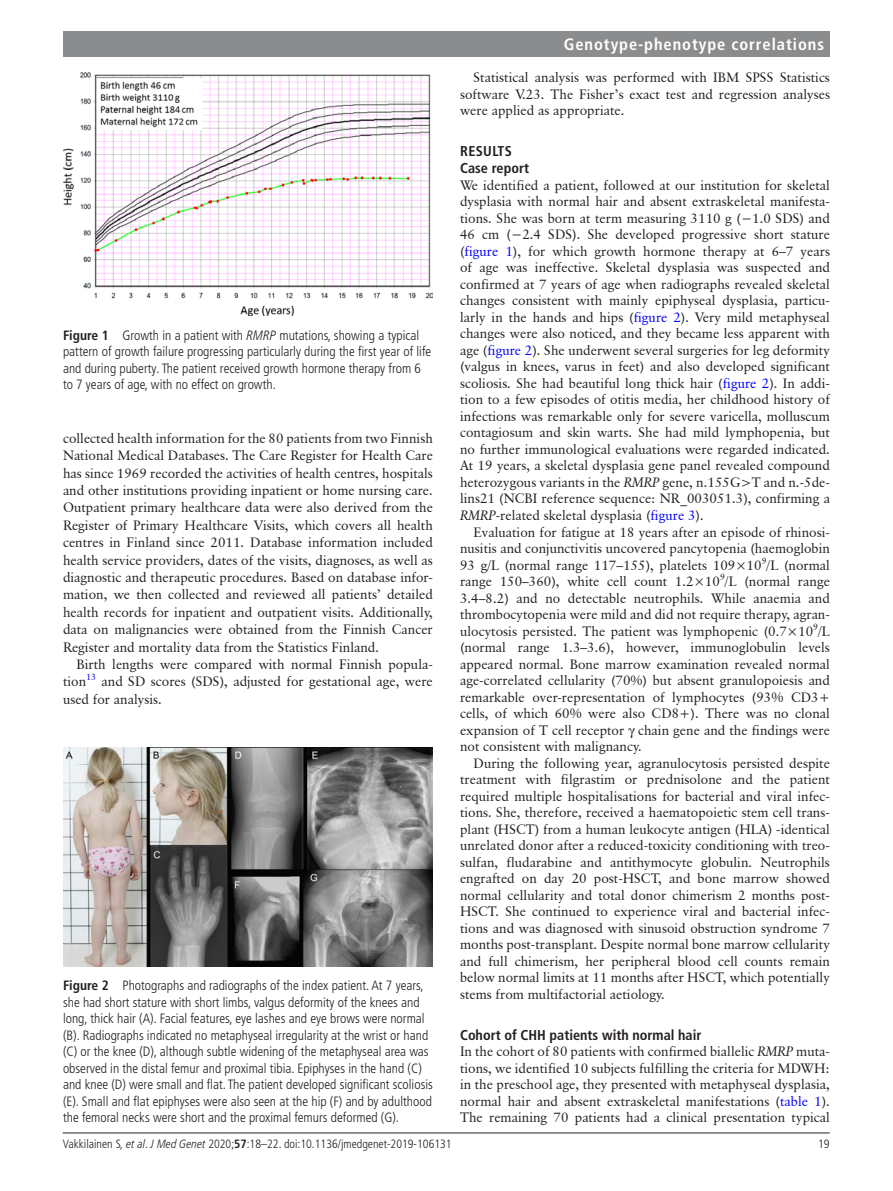
<style>
.page{position:relative;width:893px;height:1191px;background:#fff}
.page>*{position:absolute;margin:0;border:0;box-sizing:border-box;transform-origin:0 0}
.t1{font:700 condensed 16.5px "Frutiger LT Pro";letter-spacing:.055em;color:#fff}
.t2{font:700 condensed 14.25px/17.2px "Frutiger LT Pro";color:#231f20}
.t3{font:13.5px/16.5px "Classical Garamond BT";color:#231f20;text-align:justify}
.t4{font:300 condensed 13.5px/16.5px "Frutiger LT Pro";color:#231f20}
.t5{font:300 condensed 12px "Frutiger LT Pro";color:#231f20}
.s1{font-weight:700}
.s2{font-style:italic}
.s3{color:#00f}
</style>
<div class="page">
<hr style="left:63px;top:1132px;width:767px;height:1px;background:#231f20">
<div style="left:63px;top:31px;width:767px;height:25px;background:#8a8c8e"></div>
<img style="left:63px;top:72px;width:370px;height:244px">
<img style="left:63px;top:747px;width:370px;height:219px">
<p class="t4" style="left:63px;top:327px;width:370px"><span class="s1">Figure 1</span> Growth in a patient with <span class="s2">RMRP</span> mutations, showing a typical pattern of growth failure progressing particularly during the first year of life and during puberty. The patient received growth hormone therapy from 6 to 7 years of age, with no effect on growth.</p>
<p class="t3" style="left:63px;top:429px;width:371px;line-height:17.4px">collected health information for the 80 patients from two Finnish National Medical Databases. The Care Register for Health Care has since 1969 recorded the activities of health centres, hospitals and other institutions providing inpatient or home nursing care.<br>Outpatient primary healthcare data were also derived from the Register of Primary Healthcare Visits, which covers all health centres in Finland since 2011. Database information included health service providers, dates of the visits, diagnoses, as well as diagnostic and therapeutic procedures. Based on database infor&shy;mation, we then collected and reviewed all patients’ detailed health records for inpatient and outpatient visits. Additionally, data on malignancies were obtained from the Finnish Cancer Register and mortality data from the Statistics Finland.</p>
<p class="t3" style="left:63px;top:655px;width:371px;line-height:17.4px;text-indent:14px">Birth lengths were compared with normal Finnish popula&shy;tion<sup>13</sup> and SD scores (SDS), adjusted for gestational age, were used for analysis.</p>
<p class="t4" style="left:63px;top:977px;width:371px"><span class="s1">Figure 2</span> Photographs and radiographs of the index patient. At 7 years, she had short stature with short limbs, valgus deformity of the knees and long, thick hair (A). Facial features, eye lashes and eye brows were normal (B). Radiographs indicated no metaphyseal irregularity at the wrist or hand (C) or the knee (D), although subtle widening of the metaphyseal area was observed in the distal femur and proximal tibia. Epiphyses in the hand (C) and knee (D) were small and flat. The patient developed significant scoliosis (E). Small and flat epiphyses were also seen at the hip (F) and by adulthood the femoral necks were short and the proximal femurs deformed (G).</p>
<p class="t1" style="left:564px;top:34px;width:262px">Genotype-phenotype correlations</p>
<p class="t3" style="left:460px;top:69px;width:371px;text-indent:14px">Statistical analysis was performed with IBM SPSS Statistics software V.23. The Fisher’s exact test and regression analyses were applied as appropriate.</p>
<p class="t2" style="left:460px;top:143px;width:71px">Results<br>Case report</p>
<p class="t3" style="left:460px;top:177px;width:371px">We identified a patient, followed at our institution for skeletal dysplasia with normal hair and absent extraskeletal manifesta&shy;tions. She was born at term measuring 3110 g (−1.0 SDS) and 46 cm (−2.4 SDS). She developed progressive short stature (<span class="s3">figure 1</span>), for which growth hormone therapy at 6–7 years of age was ineffective. Skeletal dysplasia was suspected and confirmed at 7 years of age when radiographs revealed skeletal changes consistent with mainly epiphyseal dysplasia, particu&shy;larly in the hands and hips (<span class="s3">figure 2</span>). Very mild metaphyseal changes were also noticed, and they became less apparent with age (<span class="s3">figure 2</span>). She underwent several surgeries for leg deformity (valgus in knees, varus in feet) and also developed significant scoliosis. She had beautiful long thick hair (<span class="s3">figure 2</span>). In addi&shy;tion to a few episodes of otitis media, her childhood history of infections was remarkable only for severe varicella, molluscum contagiosum and skin warts. She had mild lymphopenia, but no further immunological evaluations were regarded indicated.<br>At 19 years, a skeletal dysplasia gene panel revealed compound heterozygous variants in the <span class="s2">RMRP</span> gene, n.155G&gt;T and n.-5de&shy;lins21 (NCBI reference sequence: NR_003051.3), confirming a <span class="s2">RMRP</span>-related skeletal dysplasia (<span class="s3">figure 3</span>).</p>
<p class="t3" style="left:460px;top:523px;width:371px;text-indent:14px">Evaluation for fatigue at 18 years after an episode of rhinosi&shy;nusitis and conjunctivitis uncovered pancytopenia (haemoglobin 93 g/L (normal range 117–155), platelets 109×10<sup>9</sup>/L (normal range 150–360), white cell count 1.2×10<sup>9</sup>/L (normal range 3.4–8.2) and no detectable neutrophils. While anaemia and thrombocytopenia were mild and did not require therapy, agran&shy;ulocytosis persisted. The patient was lymphopenic (0.7×10<sup>9</sup>/L (normal range 1.3–3.6), however, immunoglobulin levels appeared normal. Bone marrow examination revealed normal age-correlated cellularity (70%) but absent granulopoiesis and remarkable over-representation of lymphocytes (93% CD3+ cells, of which 60% were also CD8+). There was no clonal expansion of T cell receptor chain gene and the findings were not consistent with malignancy.</p>
<p class="t3" style="left:460px;top:754px;width:371px;text-indent:14px">During the following year, agranulocytosis persisted despite treatment with filgrastim or prednisolone and the patient required multiple hospitalisations for bacterial and viral infec&shy;tions. She, therefore, received a haematopoietic stem cell trans&shy;plant (HSCT) from a human leukocyte antigen (HLA) -identical unrelated donor after a reduced-toxicity conditioning with treo&shy;sulfan, fludarabine and antithymocyte globulin. Neutrophils engrafted on day 20 post-HSCT, and bone marrow showed normal cellularity and total donor chimerism 2 months post-HSCT. She continued to experience viral and bacterial infec&shy;tions and was diagnosed with sinusoid obstruction syndrome 7 months post-transplant. Despite normal bone marrow cellularity and full chimerism, her peripheral blood cell counts remain below normal limits at 11 months after HSCT, which potentially stems from multifactorial aetiology.</p>
<p class="t2" style="left:460px;top:1026px;width:243px">Cohort of CHH patients with normal hair</p>
<p class="t3" style="left:460px;top:1043px;width:371px">In the cohort of 80 patients with confirmed biallelic <span class="s2">RMRP</span> muta&shy;tions, we identified 10 subjects fulfilling the criteria for MDWH: in the preschool age, they presented with metaphyseal dysplasia, normal hair and absent extraskeletal manifestations (<span class="s3">table 1</span>).<br>The remaining 70 patients had a clinical presentation typical</p>
<p class="t5" style="left:63px;top:1136px;width:390px">Vakkilainen S<span class="s2">, et al</span>. <span class="s2">J Med Genet</span> 2020;<span class="s1">57</span>:18–22. doi:10.1136/jmedgenet-2019-106131</p>
<p class="t5" style="left:818px;top:1136px;width:13px">19</p>
</div>
